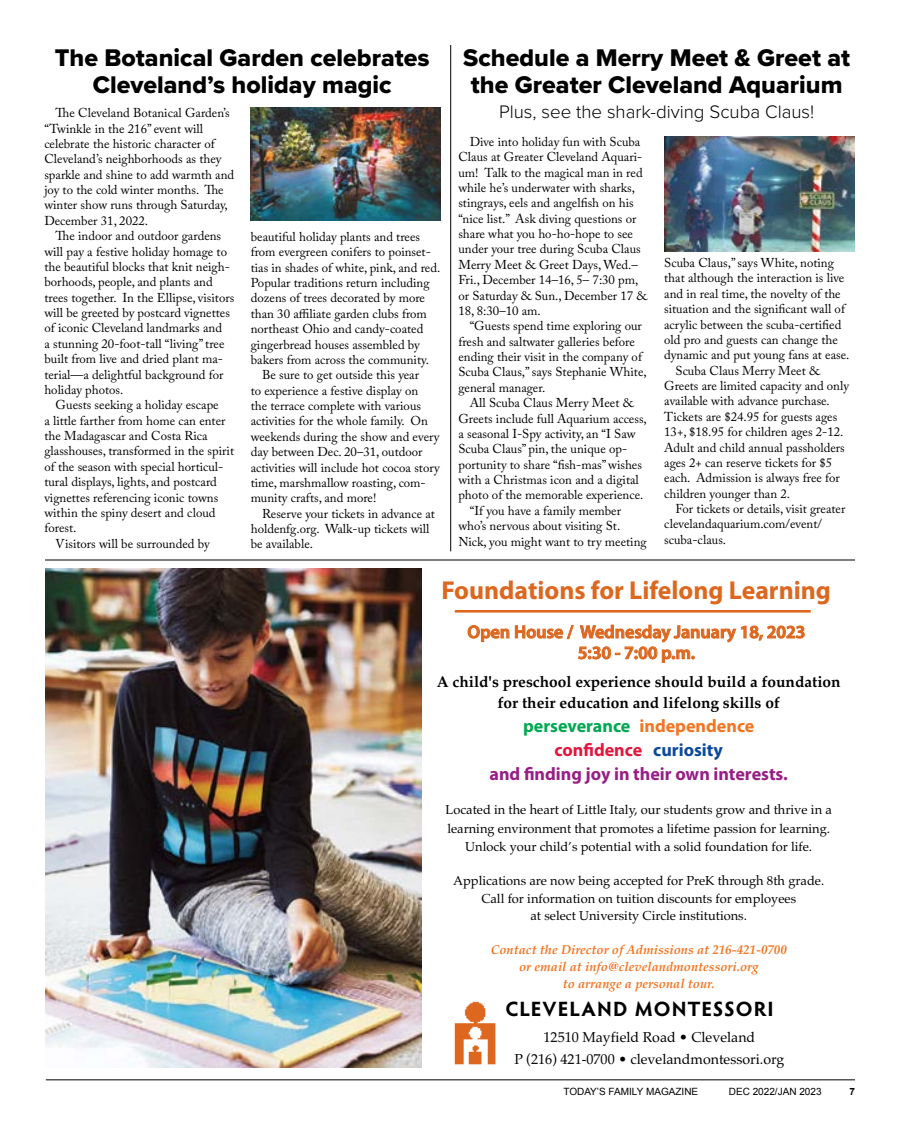
<style>
.page{position:relative;width:900px;height:1125px;background:#fff}
.page>*{position:absolute;margin:0;border:0;box-sizing:border-box;transform-origin:0 0}
.t1{font:700 26px "Myriad Pro";color:#dd671e}
.t2{font:25px/27.5px "Proxima Nova Extrabld";color:#000;text-align:center}
.t3{font:700 20.75px "Hypatia Sans Pro";color:#000}
.t4{font:300 18.75px "Proxima Nova";color:#000}
.t5{font:700 18.12px/24px "Myriad Pro";color:#981e85;text-align:center}
.t6{font:600 18.12px/20.8px "Myriad Pro";color:#dd671e;text-align:center}
.t7{font:700 15.62px/20.8px "Palatino";color:#000;text-align:center}
.t8{font:14.25px/22px "Palatino";color:#000;text-align:center}
.t9{font:13px/18.9px "Palatino";color:#000;text-align:center}
.t10{font:italic 700 13px/17.1px "Palatino";color:#f47421;text-align:center}
.t11{font:12.75px/15.4px "Adobe Caslon Pro";color:#000}
.t12{font:10px "Arial";color:#000}
.t13{font:700 10px "Arial";color:#000}
.s1{color:#00a851}
.s2{color:#f47421}
.s3{color:#e3173e}
.s4{color:#0c499c}
</style>
<div class="page">
<hr style="left:45px;top:560px;width:810px;height:1px;background:#000">
<img style="left:454px;top:1001px;width:42px;height:64px">
<img style="left:46px;top:568px;width:376px;height:499px">
<hr style="left:455px;top:610px;width:356px;height:3px;background:#dd671e">
<img style="left:665px;top:136px;width:189px;height:116px">
<img style="left:251px;top:108px;width:190px;height:112px">
<hr style="left:450px;top:45px;width:1px;height:506px;background:#000">
<hr style="left:46px;top:1080px;width:809px;height:1px;background:#000">
<h2 class="t2" style="left:55px;top:44px;width:376px">The Botanical Garden celebrates<br>Cleveland’s holiday magic</h2>
<h2 class="t2" style="left:463px;top:44px;width:388px">Schedule a Merry Meet &amp; Greet at the Greater Cleveland Aquarium</h2>
<p class="t11" style="left:56px;top:105px;width:176px">The Cleveland Botanical Garden’s</p>
<h3 class="t4" style="left:499px;top:98px;width:317px">Plus, see the shark-diving Scuba Claus!</h3>
<p class="t11" style="left:44px;top:121px;width:191px">“Twinkle in the 216” event will celebrate the historic character of<br>Cleveland’s neighborhoods as they sparkle and shine to add warmth and joy to the cold winter months. The winter show runs through Saturday,<br>December 31, 2022.</p>
<p class="t11" style="left:44px;top:228px;width:191px;text-indent:11px">The indoor and outdoor gardens will pay a festive holiday homage to the beautiful blocks that knit neigh&shy;borhoods, people, and plants and trees together. In the Ellipse, visitors will be greeted by postcard vignettes of iconic Cleveland landmarks and<br>a stunning 20-foot-tall “living” tree built from live and dried plant ma&shy;terial—a delightful background for holiday photos.</p>
<p class="t11" style="left:56px;top:397px;width:165px">Guests seeking a holiday escape</p>
<p class="t11" style="left:44px;top:413px;width:183px">a little farther from home can enter</p>
<p class="t11" style="left:44px;top:428px;width:165px">the Madagascar and Costa Rica</p>
<p class="t11" style="left:44px;top:443px;width:191px">glasshouses, transformed in the spirit</p>
<p class="t11" style="left:44px;top:459px;width:181px">of the season with special horticul-</p>
<p class="t11" style="left:44px;top:474px;width:174px">tural displays, lights, and postcard</p>
<p class="t11" style="left:44px;top:490px;width:175px">vignettes referencing iconic towns</p>
<p class="t11" style="left:44px;top:505px;width:173px">within the spiny desert and cloud</p>
<p class="t11" style="left:44px;top:520px;width:34px">forest.</p>
<p class="t11" style="left:56px;top:536px;width:156px">Visitors will be surrounded by</p>
<p class="t11" style="left:458px;top:134px;width:190px;text-indent:11px">Dive into holiday fun with Scuba<br>Claus at Greater Cleveland Aquari&shy;um! Talk to the magical man in red while he’s underwater with sharks, stingrays, eels and angelfish on his “nice list.” Ask diving questions or share what you ho-ho-hope to see under your tree during Scuba Claus<br>Merry Meet &amp; Greet Days, Wed.–<br>Fri., December 14–16, 5– 7:30 pm, or Saturday &amp; Sun., December 17 &amp;<br>18, 8:30–10 am.</p>
<p class="t11" style="left:458px;top:318px;width:190px;text-indent:11px">“Guests spend time exploring our fresh and saltwater galleries before ending their visit in the company of<br>Scuba Claus,” says Stephanie White, general manager.</p>
<p class="t11" style="left:470px;top:395px;width:165px">All Scuba Claus Merry Meet &amp;</p>
<p class="t11" style="left:458px;top:410px;width:190px">Greets include full Aquarium access,</p>
<p class="t11" style="left:458px;top:426px;width:179px">a seasonal I-Spy activity, an “I Saw</p>
<p class="t11" style="left:458px;top:441px;width:170px">Scuba Claus” pin, the unique op-</p>
<p class="t11" style="left:458px;top:457px;width:185px">portunity to share “fish-mas” wishes</p>
<p class="t11" style="left:458px;top:472px;width:182px">with a Christmas icon and a digital</p>
<p class="t11" style="left:458px;top:487px;width:186px">photo of the memorable experience.</p>
<p class="t11" style="left:470px;top:503px;width:153px">“If you have a family member</p>
<p class="t11" style="left:458px;top:518px;width:163px">who’s nervous about visiting St.</p>
<p class="t11" style="left:458px;top:533px;width:190px">Nick, you might want to try meeting</p>
<p class="t11" style="left:251px;top:229px;width:171px">beautiful holiday plants and trees</p>
<p class="t11" style="left:251px;top:244px;width:182px">from evergreen conifers to poinset-</p>
<p class="t11" style="left:251px;top:260px;width:191px">tias in shades of white, pink, and red.</p>
<p class="t11" style="left:251px;top:275px;width:180px">Popular traditions return including</p>
<p class="t11" style="left:251px;top:290px;width:176px">dozens of trees decorated by more</p>
<p class="t11" style="left:251px;top:306px;width:178px">than 30 affiliate garden clubs from</p>
<p class="t11" style="left:251px;top:321px;width:174px">northeast Ohio and candy-coated</p>
<p class="t11" style="left:251px;top:337px;width:171px">gingerbread houses assembled by</p>
<p class="t11" style="left:251px;top:352px;width:180px">bakers from across the community.</p>
<p class="t11" style="left:262px;top:367px;width:159px">Be sure to get outside this year</p>
<p class="t11" style="left:251px;top:383px;width:169px">to experience a festive display on</p>
<p class="t11" style="left:251px;top:398px;width:172px">the terrace complete with various</p>
<p class="t11" style="left:251px;top:413px;width:179px">activities for the whole family. On</p>
<p class="t11" style="left:251px;top:429px;width:190px">weekends during the show and every</p>
<p class="t11" style="left:251px;top:444px;width:173px">day between Dec. 20–31, outdoor</p>
<p class="t11" style="left:251px;top:460px;width:191px">activities will include hot cocoa story</p>
<p class="t11" style="left:251px;top:475px;width:176px">time, marshmallow roasting, com-</p>
<p class="t11" style="left:251px;top:490px;width:127px">munity crafts, and more!</p>
<p class="t11" style="left:262px;top:506px;width:174px">Reserve your tickets in advance at</p>
<p class="t11" style="left:251px;top:521px;width:180px">holdenfg.org. Walk-up tickets will</p>
<p class="t11" style="left:251px;top:536px;width:64px">be available.</p>
<p class="t11" style="left:664px;top:255px;width:171px">Scuba Claus,” says White, noting</p>
<p class="t11" style="left:664px;top:270px;width:182px">that although the interaction is live</p>
<p class="t11" style="left:664px;top:286px;width:178px">and in real time, the novelty of the</p>
<p class="t11" style="left:664px;top:301px;width:182px">situation and the significant wall of</p>
<p class="t11" style="left:664px;top:316px;width:179px">acrylic between the scuba-certified</p>
<p class="t11" style="left:664px;top:332px;width:175px">old pro and guests can change the</p>
<p class="t11" style="left:664px;top:347px;width:187px">dynamic and put young fans at ease.</p>
<p class="t11" style="left:675px;top:363px;width:146px">Scuba Claus Merry Meet &amp;</p>
<p class="t11" style="left:664px;top:378px;width:186px">Greets are limited capacity and only</p>
<p class="t11" style="left:664px;top:393px;width:167px">available with advance purchase.</p>
<p class="t11" style="left:664px;top:409px;width:175px">Tickets are $24.95 for guests ages</p>
<p class="t11" style="left:664px;top:424px;width:181px">13+, $18.95 for children ages 2-12.</p>
<p class="t11" style="left:664px;top:439px;width:182px">Adult and child annual passholders</p>
<p class="t11" style="left:664px;top:455px;width:170px">ages 2+ can reserve tickets for $5</p>
<p class="t11" style="left:664px;top:470px;width:177px">each. Admission is always free for</p>
<p class="t11" style="left:664px;top:486px;width:127px">children younger than 2.</p>
<p class="t11" style="left:675px;top:501px;width:171px">For tickets or details, visit greater</p>
<p class="t11" style="left:664px;top:516px;width:159px">clevelandaquarium.com/event/</p>
<p class="t11" style="left:664px;top:532px;width:63px">scuba-claus.</p>
<h1 class="t1" style="left:441px;top:573px;width:391px">Foundations for Lifelong Learning</h1>
<h3 class="t6" style="left:467px;top:621px;width:339px">Open House / Wednesday January 18, 2023<br>5:30 - 7:00 p.m.</h3>
<p class="t7" style="left:437px;top:671px;width:405px">A child's preschool experience should build a foundation for their education and lifelong skills of</p>
<h3 class="t5" style="left:490px;top:713px;width:300px"><span class="s1">perseverance</span> <span class="s2">independence </span><span class="s3">confidence</span> <span class="s4">curiosity<br></span>and finding joy in their own interests.</h3>
<p class="t9" style="left:446px;top:800px;width:388px">Located in the heart of Little Italy, our students grow and thrive in a learning environment that promotes a lifetime passion for learning.<br>Unlock your child’s potential with a solid foundation for life.</p>
<p class="t9" style="left:453px;top:872px;width:373px;line-height:17.1px">Applications are now being accepted for PreK through 8th grade.<br>Call for information on tuition discounts for employees<br>at select University Circle institutions.</p>
<p class="t10" style="left:491px;top:941px;width:298px">Contact the Director of Admissions at 216-421-0700 or email at info@clevelandmontessori.org<br>to arrange a personal tour.</p>
<h3 class="t3" style="left:505px;top:994px;width:270px">CLEVELAND MONTESSORI</h3>
<p class="t8" style="left:514px;top:1026px;width:271px">12510 Mayfield Road • Cleveland<br>P (216) 421-0700 • clevelandmontessori.org</p>
<p class="t12" style="left:563px;top:1085px;width:136px">TODAY’S FAMILY MAGAZINE</p>
<p class="t12" style="left:729px;top:1085px;width:94px">DEC 2022/JAN 2023</p>
<p class="t13" style="left:849px;top:1085px;width:7px">7</p>
</div>
